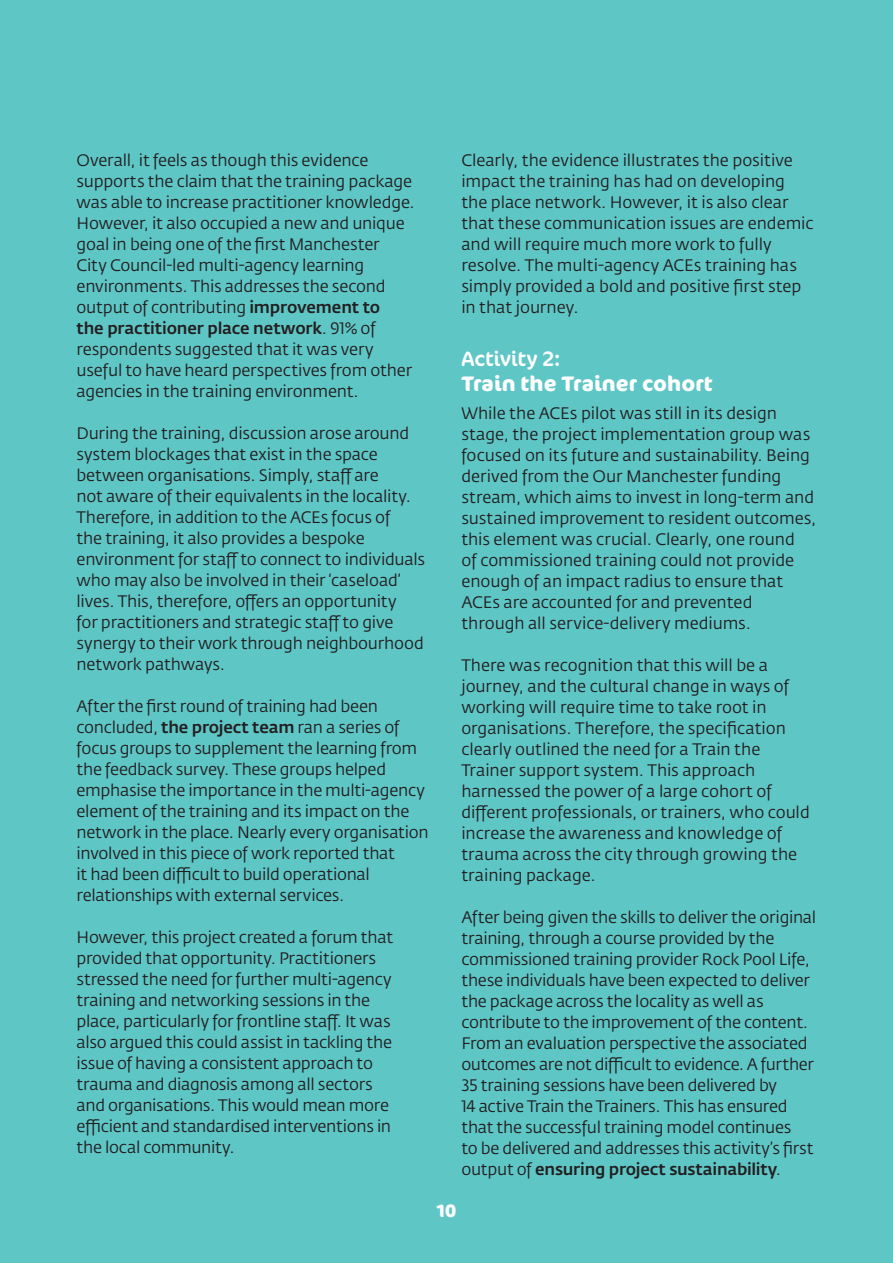
<style>
.page{position:relative;width:893px;height:1263px;background:#5fc6c6}
.page>*{position:absolute;margin:0;border:0;box-sizing:border-box;transform-origin:0 0}
.t1{font:700 21px "Cocon";letter-spacing:.005em;color:#fff}
.t2{font:21px "Cocon";letter-spacing:-.005em;color:#fff}
.t3{font:700 18px "Cocon";color:#fff}
.t4{font:16.5px/21px "Fedra Sans Std";letter-spacing:-.01em;color:#231f20}
.s1{font-weight:500}
</style>
<div class="page">
<p class="t4" style="left:77px;top:150px;width:340px">Overall, it feels as though this evidence supports the claim that the training package was able to increase practitioner knowledge.<br>However, it also occupied a new and unique goal in being one of the first Manchester<br>City Council-led multi-agency learning environments. This addresses the second output of contributing <span class="s1">improvement to<br>the practitioner place network</span>. 91% of respondents suggested that it was very useful to have heard perspectives from other agencies in the training environment.</p>
<p class="t4" style="left:77px;top:423px;width:350px">During the training, discussion arose around system blockages that exist in the space between organisations. Simply, staff are<br>not aware of their equivalents in the locality.<br>Therefore, in addition to the ACEs focus of<br>the training, it also provides a bespoke environment for staff to connect to individuals who may also be involved in their ‘caseload’ lives. This, therefore, offers an opportunity<br>for practitioners and strategic staff to give synergy to their work through neighbourhood network pathways.</p>
<p class="t4" style="left:77px;top:696px;width:354px">After the first round of training had been concluded, <span class="s1">the project team</span> ran a series of focus groups to supplement the learning from the feedback survey. These groups helped emphasise the importance in the multi-agency element of the training and its impact on the network in the place. Nearly every organisation involved in this piece of work reported that<br>it had been difficult to build operational relationships with external services.</p>
<p class="t4" style="left:77px;top:927px;width:318px">However, this project created a forum that provided that opportunity. Practitioners stressed the need for further multi-agency training and networking sessions in the place, particularly for frontline staff. It was also argued this could assist in tackling the issue of having a consistent approach to trauma and diagnosis among all sectors and organisations. This would mean more efficient and standardised interventions in the local community.</p>
<p class="t4" style="left:461px;top:150px;width:354px">Clearly, the evidence illustrates the positive impact the training has had on developing the place network. However, it is also clear that these communication issues are endemic and will require much more work to fully resolve. The multi-agency ACEs training has simply provided a bold and positive first step in that journey.</p>
<p class="t2" style="left:461px;top:346px;width:101px">Activity 2:</p>
<p class="t1" style="left:461px;top:371px;width:253px">Train the Trainer cohort</p>
<p class="t4" style="left:461px;top:402px;width:357px">While the ACEs pilot was still in its design stage, the project implementation group was focused on its future and sustainability. Being derived from the Our Manchester funding stream, which aims to invest in long-term and sustained improvement to resident outcomes, this element was crucial. Clearly, one round<br>of commissioned training could not provide enough of an impact radius to ensure that ACEs are accounted for and prevented through all service-delivery mediums.</p>
<p class="t4" style="left:461px;top:654px;width:350px">There was recognition that this will be a journey, and the cultural change in ways of working will require time to take root in organisations. Therefore, the specification clearly outlined the need for a Train the Trainer support system. This approach harnessed the power of a large cohort of different professionals, or trainers, who could increase the awareness and knowledge of trauma across the city through growing the training package.</p>
<p class="t4" style="left:461px;top:906px;width:356px">After being given the skills to deliver the original training, through a course provided by the commissioned training provider Rock Pool Life, these individuals have been expected to deliver the package across the locality as well as contribute to the improvement of the content.<br>From an evaluation perspective the associated outcomes are not difficult to evidence. A further 35 training sessions have been delivered by<br>14 active Train the Trainers. This has ensured that the successful training model continues<br>to be delivered and addresses this activity’s first output of <span class="s1">ensuring project sustainability</span>.</p>
<p class="t3" style="left:437px;top:1200px;width:21px">10</p>
</div>
